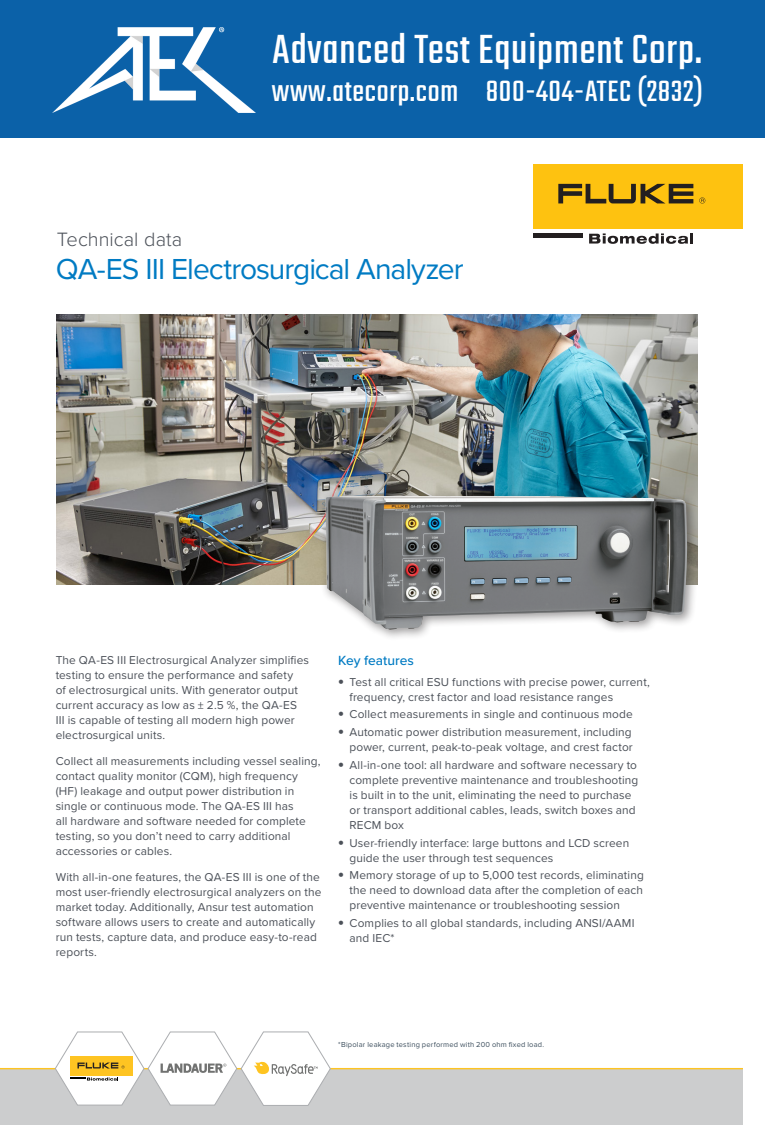
<style>
.page{position:relative;width:765px;height:1125px;background:#fff}
.page>*{position:absolute;margin:0;border:0;box-sizing:border-box;transform-origin:0 0}
.t1{font:45px "Teko";letter-spacing:.02em;color:#fff}
.t2{font:32.5px "Teko";letter-spacing:.02em;color:#fff}
.t3{font:30px "Proxima Nova";letter-spacing:-.035em;color:#007bc3}
.Technical_Data{font:300 20px "Proxima Nova";color:#4c5159}
.Header_1{font:500 13.75px "Proxima Nova";letter-spacing:-.005em;color:#007bc3}
.Body_copy{font:11.88px/15px "Proxima Nova";letter-spacing:.01em;color:#4c5159}
.Body_copy-2{font:7.5px "Proxima Nova";letter-spacing:.025em;color:#3d4f5e}
.s1{font-family:"Helvetica Neue LT Pro";font-weight:100;font-stretch:expanded}
</style>
<div class="page">
<div style="left:0;top:1069px;width:742px;height:56px;background:#cccdce"></div>
<div style="left:533px;top:164px;width:209px;height:65px;background:#fec210"></div>
<svg style="left:558px;top:184px;width:135px;height:19px"></svg>
<svg style="left:699px;top:197px;width:6px;height:7px"></svg>
<div style="left:533px;top:233px;width:50px;height:5px;background:#231f20"></div>
<svg style="left:589px;top:233px;width:104px;height:11px"></svg>
<hr style="left:0;top:1068px;width:742px;height:1px;background:#fec422">
<svg style="left:55px;top:1031px;width:276px;height:75px"></svg>
<img style="left:56px;top:314px;width:642px;height:270px">
<div style="left:319px;top:490px;width:380px;height:151px;background:#231f20;opacity:.45"></div>
<img style="left:325px;top:496px;width:362px;height:134px">
<div style="left:0;top:0;width:765px;height:138px;background:#0b61a8"></div>
<img style="left:52px;top:27px;width:203px;height:86px">
<p class="Technical_Data" style="left:57px;top:228px;width:127px">Technical data</p>
<h1 class="t1" style="left:273px;top:24px;width:431px">Advanced Test Equipment Corp.</h1>
<h2 class="t2" style="left:272px;top:73px;width:433px">www.atecorp.com 800-404-ATEC (2832)</h2>
<p class="t3" style="left:56px;top:246px;width:409px">QA-ES III Electrosurgical Analyzer</p>
<p class="Body_copy" style="left:56px;top:652px;width:255px">The QA-ES III Electrosurgical Analyzer simplifies testing to ensure the performance and safety<br>of electrosurgical units. With generator output current accuracy as low as ± 2.5 %, the QA-ES III is capable of testing all modern high power electrosurgical units.</p>
<p class="Body_copy" style="left:56px;top:753px;width:266px">Collect all measurements including vessel sealing, contact quality monitor (CQM), high frequency (HF) leakage and output power distribution in single or continuous mode. The QA-ES III has<br>all hardware and software needed for complete testing, so you don’t need to carry additional accessories or cables.</p>
<p class="Body_copy" style="left:56px;top:869px;width:267px">With all-in-one features, the QA-ES III is one of the most user-friendly electrosurgical analyzers on the market today. Additionally, Ansur test automation software allows users to create and automatically run tests, capture data, and produce easy-to-read reports.</p>
<p class="Header_1" style="left:338px;top:650px;width:77px">Key features</p>
<p class="Body_copy" style="left:350px;top:674px;width:302px;text-indent:-11px"><span class="s1">•</span> Test all critical ESU functions with precise power, current, frequency, crest factor and load resistance ranges</p>
<p class="Body_copy" style="left:338px;top:707px;width:296px"><span class="s1">•</span> Collect measurements in single and continuous mode</p>
<p class="Body_copy" style="left:338px;top:724px;width:296px;text-align:right"><span class="s1">•</span> Automatic power distribution measurement, including power, current, peak-to-peak voltage, and crest factor</p>
<p class="Body_copy" style="left:350px;top:757px;width:290px;text-indent:-11px"><span class="s1">•</span> All-in-one tool: all hardware and software necessary to complete preventive maintenance and troubleshooting is built in to the unit, eliminating the need to purchase or transport additional cables, leads, switch boxes and RECM box</p>
<p class="Body_copy" style="left:350px;top:835px;width:281px;text-indent:-11px"><span class="s1">•</span> User-friendly interface: large buttons and LCD screen guide the user through test sequences</p>
<p class="Body_copy" style="left:350px;top:867px;width:296px;text-align:justify;text-indent:-11px"><span class="s1">•</span> Memory storage of up to 5,000 test records, eliminating the need to download data after the completion of each preventive maintenance or troubleshooting session</p>
<p class="Body_copy" style="left:350px;top:915px;width:286px;text-indent:-11px"><span class="s1">•</span> Complies to all global standards, including ANSI/AAMI and IEC*</p>
<p class="Body_copy-2" style="left:338px;top:1038px;width:207px">*Bipolar leakage testing performed with 200 ohm fixed load.</p>
</div>
